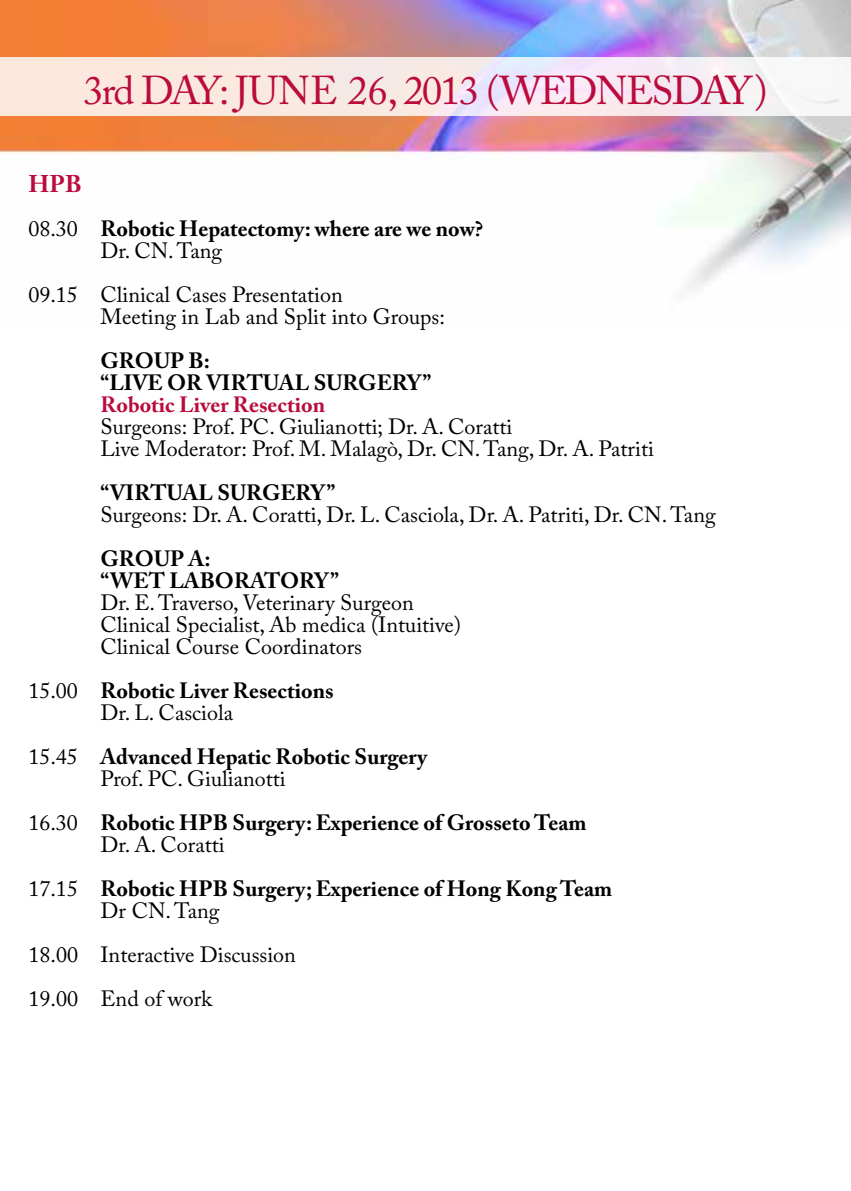
<style>
.page{position:relative;width:851px;height:1191px;background:#fff}
.page>*{position:absolute;margin:0;border:0;box-sizing:border-box;transform-origin:0 0}
.t1{font:40px "Adobe Caslon Pro";letter-spacing:-.04em;color:#ba0b3c}
.t2{font:700 24px "Adobe Caslon Pro";color:#ba0b3c}
.t3{font:22px/22px "Adobe Caslon Pro";color:#000}
.t4{font:700 22px/22px "Adobe Caslon Pro";color:#000}
.t5{font:700 22px "Adobe Caslon Pro";color:#ba0b3c}
.s1{font-weight:400}
</style>
<div class="page">
<img style="left:0;top:0;width:850px;height:290px">
<svg style="left:0;top:57px;width:850px;height:58px"></svg>
<h1 class="t1" style="left:83px;top:67px;width:685px">3rd DAY: JUNE 26, 2013 (WEDNESDAY)</h1>
<p class="t2" style="left:28px;top:170px;width:55px">HP B</p>
<p class="t4" style="left:100px;top:217px;width:384px;text-indent:-72px"><span class="s1">08.30</span> Robotic Hepatectomy: where are we now?<br><span class="s1">Dr. CN. Tang</span></p>
<p class="t3" style="left:100px;top:283px;width:346px;text-indent:-72px">09.15 Clinical Cases Presentation<br>Meeting in Lab and Split into Groups:</p>
<p class="t4" style="left:100px;top:349px;width:52px">GROUP</p>
<p class="t4" style="left:100px;top:349px;width:332px;text-indent:88px">B:<br>“LIVE OR VIRTUAL SURGERY”</p>
<p class="t5" style="left:100px;top:391px;width:226px">Robotic Liver Resection</p>
<p class="t3" style="left:100px;top:415px;width:555px">Surgeons: Prof. PC. Giulianotti; Dr. A. Coratti<br>Live Moderator: Prof. M. Malagò, Dr. CN. Tang, Dr. A. Patriti</p>
<p class="t4" style="left:100px;top:481px;width:236px">“VIRTUAL SURGERY”</p>
<p class="t3" style="left:100px;top:503px;width:616px">Surgeons: Dr. A. Coratti, Dr. L. Casciola, Dr. A. Patriti, Dr. CN. Tang</p>
<p class="t4" style="left:100px;top:547px;width:52px">GROUP</p>
<p class="t4" style="left:100px;top:547px;width:240px;text-indent:88px">A:<br>“WET LABORATO RY”</p>
<p class="t3" style="left:100px;top:591px;width:362px">Dr. E. Traverso, Veterinary Surgeon<br>Clinical Specialist, Ab medica (Intuitive)<br>Clinical Course Coordinators</p>
<p class="t4" style="left:100px;top:679px;width:235px;text-indent:-72px"><span class="s1">15.00</span> Robotic Liver Resections<br><span class="s1">Dr. L. Casciola</span></p>
<p class="t4" style="left:100px;top:745px;width:328px;text-indent:-72px"><span class="s1">15.45</span> Advanced Hepatic Robotic Surgery<br><span class="s1">Prof. PC. Giulianotti</span></p>
<p class="t4" style="left:100px;top:811px;width:487px;text-indent:-72px"><span class="s1">16.30</span> Robotic HPB Surgery: Experience of Grosseto Team<br><span class="s1">Dr. A. Coratti</span></p>
<p class="t4" style="left:100px;top:877px;width:513px;text-indent:-72px"><span class="s1">17.15</span> Robotic HPB Surgery; Experience of Hong Kong Team<br><span class="s1">Dr CN. Tang</span></p>
<p class="t3" style="left:28px;top:932px;width:269px;line-height:44px">18.00 Interactive Discussion<br>19.00 End of work</p>
</div>
